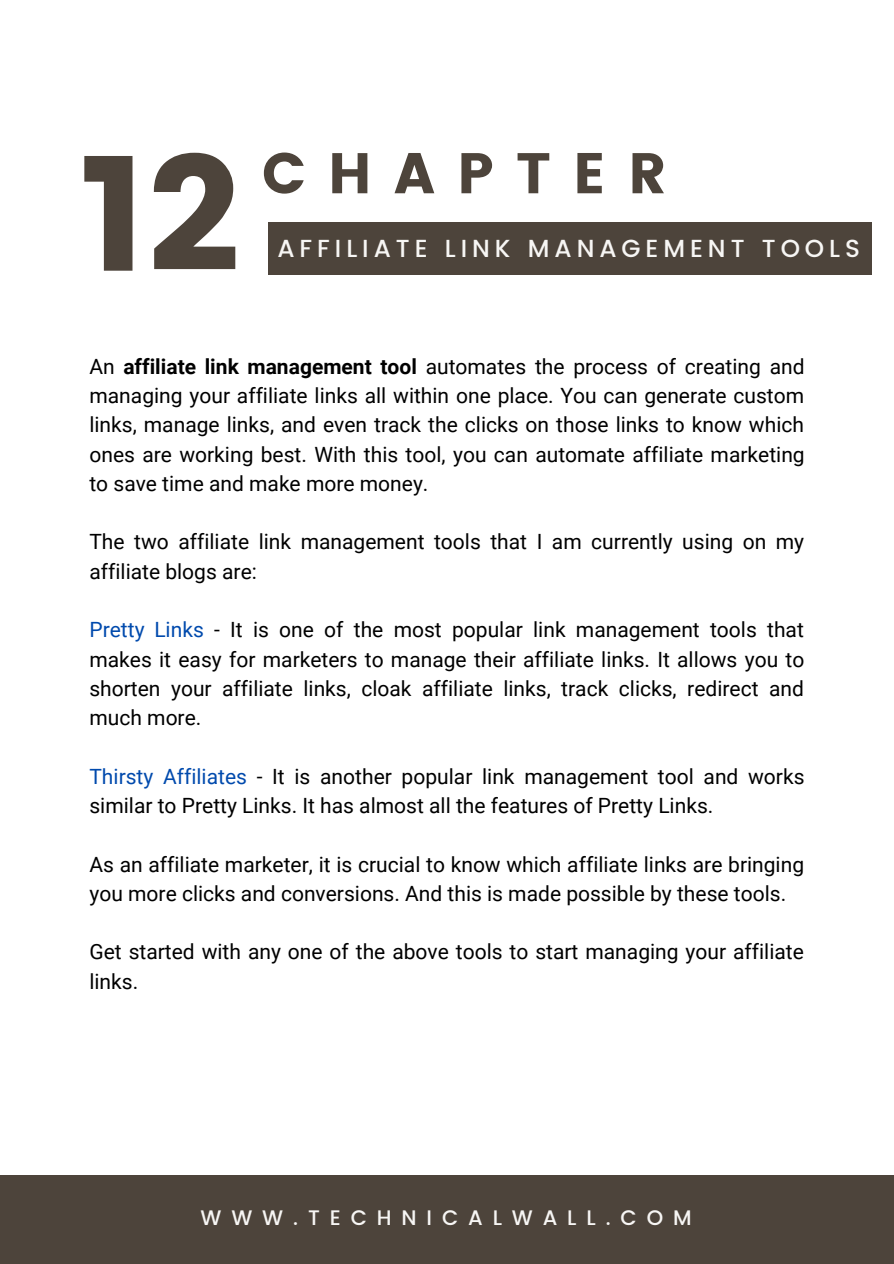
<style>
.page{position:relative;width:894px;height:1264px;background:#fff}
.page>*{position:absolute;margin:0;border:0;box-sizing:border-box;transform-origin:0 0}
.t1{font:161.55px "Poppins";color:#4d443b}
.t2{font:57.15px "Poppins";letter-spacing:.39em;color:#4d443b}
.t3{font:500 24.6px "Poppins";letter-spacing:.2em;color:#f7f6f4}
.t4{font:21px/29.2px "Roboto";color:#000}
.t5{font:500 21px "Poppins";letter-spacing:.47em;color:#f7f6f4}
.s1{font-weight:700}
.s2{color:#004aad}
</style>
<div class="page">
<div style="left:268px;top:222px;width:603px;height:53px;background:#4d443b"></div>
<div style="left:0;top:1175px;width:893px;height:88px;background:#4d443b"></div>
<h1 class="t1" style="left:80px;top:120px;width:162px">12</h1>
<h2 class="t2" style="left:262px;top:140px;width:406px">CHAPTER</h2>
<p class="t3" style="left:277px;top:234px;width:584px">AFFILIATE LINK MANAGEMENT TOOLS</p>
<p class="t4" style="left:89px;top:352px;width:716px;text-align:justify">An <span class="s1">affiliate link management tool</span> automates the process of creating and managing your affiliate links all within one place. You can generate custom links, manage links, and even track the clicks on those links to know which ones are working best. With this tool, you can automate affiliate marketing to save time and make more money.</p>
<p class="t4" style="left:89px;top:527px;width:716px">The two affiliate link management tools that I am currently using on my affiliate blogs are:</p>
<p class="t4" style="left:89px;top:615px;width:716px;text-align:justify"><span class="s2">Pretty Links</span> - It is one of the most popular link management tools that makes it easy for marketers to manage their affiliate links. It allows you to shorten your affiliate links, cloak affiliate links, track clicks, redirect and much more.</p>
<p class="t4" style="left:89px;top:762px;width:716px"><span class="s2">Thirsty Affiliates</span> - It is another popular link management tool and works similar to Pretty Links. It has almost all the features of Pretty Links.</p>
<p class="t4" style="left:89px;top:849px;width:716px">As an affiliate marketer, it is crucial to know which affiliate links are bringing you more clicks and conversions. And this is made possible by these tools.</p>
<p class="t4" style="left:89px;top:937px;width:715px">Get started with any one of the above tools to start managing your affiliate links.</p>
<p class="t5" style="left:200px;top:1205px;width:492px">WWW.TECHNICALWALL.COM</p>
</div>
